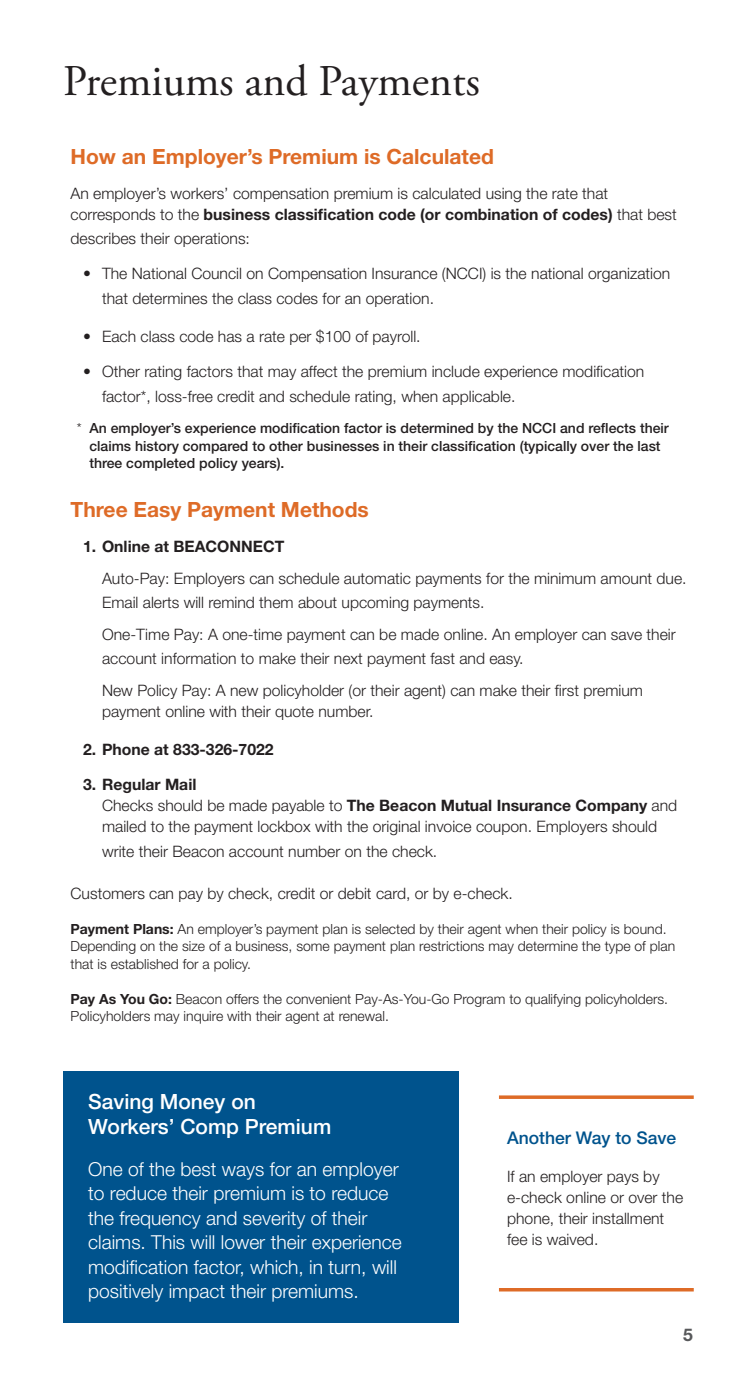
<style>
.page{position:relative;width:756px;height:1386px;background:#fff}
.page>*{position:absolute;margin:0;border:0;box-sizing:border-box;transform-origin:0 0}
.Heading_1{font:43.75px "Adobe Garamond Pro";color:#231f20}
.t1{font:700 21px "Helvetica Neue LT Std";color:#de6b27}
.t2{font:500 21px/24.5px "Helvetica Neue LT Std";color:#fff}
.t3{font:300 19.25px/24.5px "Helvetica Neue LT Std";color:#fff}
.t4{font:500 17.5px "Helvetica Neue LT Std";color:#00538d}
.t5{font:700 17.5px "Helvetica Neue LT Std";color:#57585a}
.t6{font:300 15.75px/21px "Helvetica Neue LT Std";color:#231f20}
.t7{font:700 15.75px "Helvetica Neue LT Std";color:#231f20}
.t8{font:300 14px/17.5px "Helvetica Neue LT Std";color:#231f20}
.t9{font:500 14px/17.5px "Helvetica Neue LT Std";color:#231f20}
.s1{font-weight:700}
.s2{font-weight:300}
</style>
<div class="page">
<div style="left:63px;top:1071px;width:396px;height:252px;background:#00538d"></div>
<svg style="left:499px;top:1095px;width:195px;height:4px"></svg>
<svg style="left:499px;top:1288px;width:195px;height:4px"></svg>
<p class="Heading_1" style="left:63px;top:55px;width:418px">Premiums and Payments</p>
<p class="t1" style="left:71px;top:143px;width:425px">How an Employer’s Premium is Calculated</p>
<p class="t6" style="left:71px;top:182px;width:608px">An employer’s workers’ compensation premium is calculated using the rate that corresponds to the <span class="s1">business classification code (or combination of codes)</span> that best</p>
<p class="t6" style="left:71px;top:228px;width:181px">describes their operations:</p>
<p class="t6" style="left:102px;top:261px;width:570px;line-height:24.5px;text-indent:-19px">• The National Council on Compensation Insurance (NCCI) is the national organization that determines the class codes for an operation.</p>
<p class="t6" style="left:83px;top:326px;width:339px">• Each class code has a rate per $100 of payroll.</p>
<p class="t6" style="left:102px;top:359px;width:544px;line-height:24.5px;text-indent:-19px">• Other rating factors that may affect the premium include experience modification factor*, loss-free credit and schedule rating, when applicable.</p>
<p class="t9" style="left:89px;top:419px;width:581px;text-indent:-13px"><span class="s2">*</span> An employer’s experience modification factor is determined by the NCCI and reflects their claims history compared to other businesses in their classification (typically over the last three completed policy years).</p>
<p class="t1" style="left:71px;top:497px;width:300px">Three Easy Payment Methods</p>
<p class="t6" style="left:102px;top:530px;width:586px;line-height:31.5px;text-indent:-19px"><span class="s1">1. Online at BEACONNECT<br></span>Auto-Pay: Employers can schedule automatic payments for the minimum amount due.</p>
<p class="t6" style="left:102px;top:586px;width:575px;line-height:31.5px">Email alerts will remind them about upcoming payments.<br>One-Time Pay: A one-time payment can be made online. An employer can save their</p>
<p class="t6" style="left:102px;top:642px;width:542px;line-height:31.5px">account information to make their next payment fast and easy.<br>New Policy Pay: A new policyholder (or their agent) can make their first premium</p>
<p class="t6" style="left:102px;top:700px;width:273px">payment online with their quote number.</p>
<p class="t7" style="left:83px;top:740px;width:192px">2. Phone at 833-326-7022</p>
<p class="t6" style="left:102px;top:774px;width:577px;text-indent:-19px"><span class="s1">3. Regular Mail<br></span>Checks should be made payable to <span class="s1">The Beacon Mutual Insurance Company</span> and mailed to the payment lockbox with the original invoice coupon. Employers should</p>
<p class="t6" style="left:102px;top:840px;width:337px">write their Beacon account number on the check.</p>
<p class="t6" style="left:71px;top:882px;width:444px">Customers can pay by check, credit or debit card, or by e-check.</p>
<p class="t8" style="left:71px;top:920px;width:606px"><span class="s1">Payment Plans:</span> An employer’s payment plan is selected by their agent when their policy is bound.<br>Depending on the size of a business, some payment plan restrictions may determine the type of plan that is established for a policy.</p>
<p class="t8" style="left:71px;top:990px;width:599px"><span class="s1">Pay As You Go:</span> Beacon offers the convenient Pay-As-You-Go Program to qualifying policyholders.<br>Policyholders may inquire with their agent at renewal.</p>
<p class="t2" style="left:88px;top:1089px;width:245px">Saving Money on<br>Workers’ Comp Premium</p>
<p class="t3" style="left:88px;top:1156px;width:315px">One of the best ways for an employer to reduce their premium is to reduce the frequency and severity of their claims. This will lower their experience modification factor, which, in turn, will positively impact their premiums.</p>
<p class="t4" style="left:507px;top:1127px;width:171px">Another Way to Save</p>
<p class="t6" style="left:507px;top:1166px;width:178px">If an employer pays by e-check online or over the phone, their installment fee is waived.</p>
<p class="t5" style="left:683px;top:1324px;width:11px">5</p>
</div>
